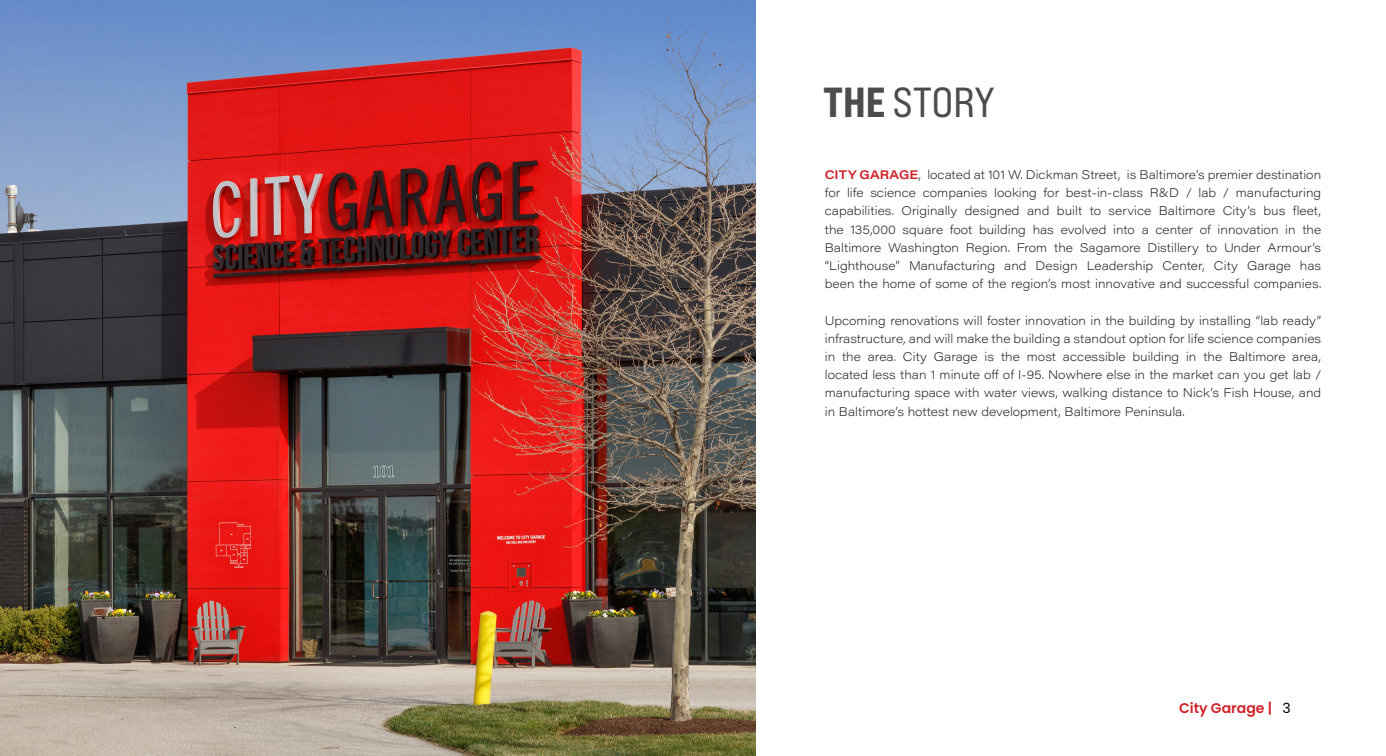
<style>
.page{position:relative;width:1386px;height:756px;background:#fff}
.page>*{position:absolute;margin:0;border:0;box-sizing:border-box;transform-origin:0 0}
.t1{font:42px "Bebas Neue Pro Exp Rg";letter-spacing:-.005em;color:#4b4c4d}
.t2{font:600 14px "Poppins";color:#d1232a}
.t3{font:200 12.25px/18.2px "Acumin Pro Wide";color:#231f20;text-align:justify}
.s1{font-family:"Bebas Neue Pro Exp Eb"}
.s2{font-weight:600;color:#d1232a}
.s3{font-weight:400;color:#000}
</style>
<div class="page">
<img style="left:0;top:0;width:755px;height:756px">
<p class="t1" style="left:823px;top:77px;width:173px"><span class="s1">THE</span> STORY</p>
<p class="t3" style="left:825px;top:165px;width:498px"><span class="s2">CITY GARAGE</span>, located at 101 W. Dickman Street, is Baltimore’s premier destination for life science companies looking for best-in-class R&amp;D / lab / manufacturing capabilities. Originally designed and built to service Baltimore City’s bus fleet, the 135,000 square foot building has evolved into a center of innovation in the Baltimore Washington Region. From the Sagamore Distillery to Under Armour’s “Lighthouse” Manufacturing and Design Leadership Center, City Garage has been the home of some of the region’s most innovative and successful companies.</p>
<p class="t3" style="left:825px;top:311px;width:498px">Upcoming renovations will foster innovation in the building by installing “lab ready” infrastructure, and will make the building a standout option for life science companies in the area. City Garage is the most accessible building in the Baltimore area, located less than 1 minute off of I-95. Nowhere else in the market can you get lab / manufacturing space with water views, walking distance to Nick’s Fish House, and in Baltimore’s hottest new development, Baltimore Peninsula.</p>
<p class="t2" style="left:1179px;top:700px;width:113px">City Garage | <span class="s3">3</span></p>
</div>
